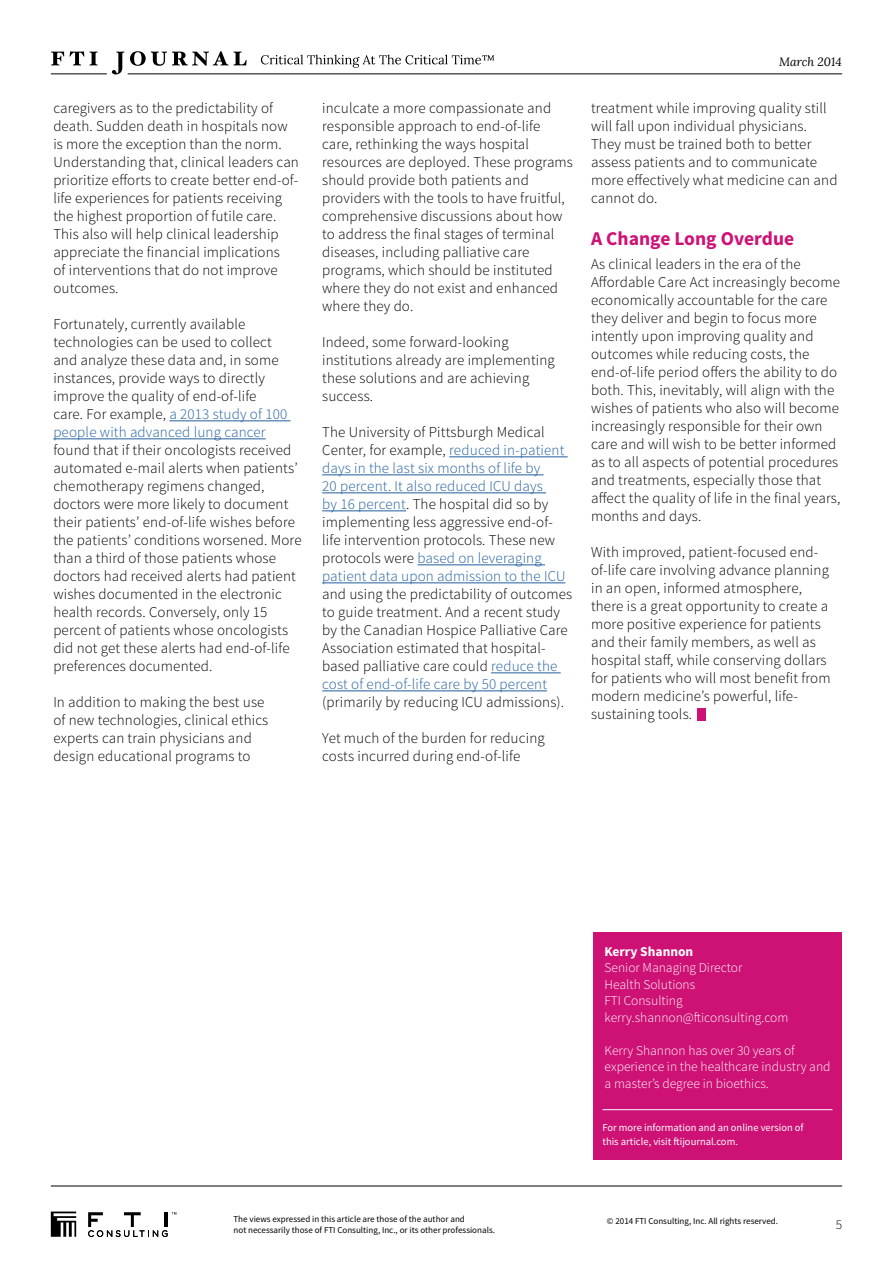
<style>
.page{position:relative;width:893px;height:1263px;background:#fff}
.page>*{position:absolute;margin:0;border:0;box-sizing:border-box;transform-origin:0 0}
.t1{font:700 19.5px "Source Sans Pro";color:#ce1175}
.t2{font:300 15px/18px "Source Sans Pro";letter-spacing:.01em;color:#000}
.t3{font:300 13.5px/16.5px "Source Sans Pro";color:#fff}
.t4{font:700 13.5px "Source Sans Pro";color:#fff}
.t5{font:300 13.5px "Source Sans Pro";color:#000}
.t6{font:italic 12px "Lora";color:#000}
.t7{font:10.5px/13.5px "Source Sans Pro";color:#fff}
.t8{font:9px/10.5px "Source Sans Pro";color:#000}
.s1{color:#215e9e}
</style>
<div class="page">
<hr style="left:128px;top:73px;width:714px;height:1px;background:#000">
<svg style="left:51px;top:51px;width:196px;height:23px"></svg>
<svg style="left:261px;top:55px;width:233px;height:13px"></svg>
<hr style="left:51px;top:1185px;width:791px;height:1px;background:#000">
<svg style="left:51px;top:1211px;width:25px;height:26px"></svg>
<svg style="left:88px;top:1212px;width:88px;height:25px"></svg>
<hr style="left:169px;top:420px;width:121px;height:1px;background:#215e9e">
<hr style="left:53px;top:438px;width:213px;height:1px;background:#215e9e">
<hr style="left:449px;top:456px;width:119px;height:1px;background:#215e9e">
<hr style="left:322px;top:474px;width:222px;height:1px;background:#215e9e">
<hr style="left:322px;top:492px;width:224px;height:1px;background:#215e9e">
<hr style="left:322px;top:510px;width:84px;height:1px;background:#215e9e">
<hr style="left:417px;top:564px;width:128px;height:1px;background:#215e9e">
<hr style="left:322px;top:582px;width:243px;height:1px;background:#215e9e">
<hr style="left:491px;top:672px;width:70px;height:1px;background:#215e9e">
<hr style="left:322px;top:690px;width:225px;height:1px;background:#215e9e">
<div style="left:697px;top:708px;width:9px;height:12px;background:#ce1175"></div>
<div style="left:593px;top:932px;width:249px;height:228px;background:#ce1175"></div>
<hr style="left:602px;top:1109px;width:230px;height:1px;background:#fff">
<p class="t2" style="left:53px;top:99px;width:247px">caregivers as to the predictability of death. Sudden death in hospitals now is more the exception than the norm.<br>Understanding that, clinical leaders can prioritize efforts to create better end-of&shy;life experiences for patients receiving the highest proportion of futile care.<br>This also will help clinical leadership appreciate the financial implications<br>of interventions that do not improve outcomes.</p>
<p class="t2" style="left:53px;top:315px;width:235px">Fortunately, currently available technologies can be used to collect and analyze these data and, in some instances, provide ways to directly improve the quality of end-of-life care. For example, <span class="s1">a 2013 study of 100 people with advanced lung cancer</span></p>
<p class="t2" style="left:53px;top:441px;width:250px">found that if their oncologists received automated e-mail alerts when patients’ chemotherapy regimens changed, doctors were more likely to document their patients’ end-of-life wishes before the patients’ conditions worsened. More than a third of those patients whose doctors had received alerts had patient wishes documented in the electronic health records. Conversely, only 15 percent of patients whose oncologists did not get these alerts had end-of-life preferences documented.</p>
<p class="t2" style="left:53px;top:693px;width:216px">In addition to making the best use of new technologies, clinical ethics experts can train physicians and design educational programs to</p>
<p class="t2" style="left:322px;top:99px;width:252px">inculcate a more compassionate and responsible approach to end-of-life care, rethinking the ways hospital resources are deployed. These programs should provide both patients and providers with the tools to have fruitful, comprehensive discussions about how to address the final stages of terminal diseases, including palliative care programs, which should be instituted where they do not exist and enhanced where they do.</p>
<p class="t2" style="left:322px;top:333px;width:234px">Indeed, some forward-looking institutions already are implementing these solutions and are achieving success.</p>
<p class="t2" style="left:322px;top:423px;width:245px">The University of Pittsburgh Medical Center, for example, <span class="s1">reduced in-patient days in the last six months of life by<br>20 percent. It also reduced ICU days<br>by 16 percent</span>. The hospital did so by implementing less aggressive end-of&shy;life intervention protocols. These new protocols were <span class="s1">based on leveraging patient data upon admission to the ICU</span></p>
<p class="t2" style="left:322px;top:585px;width:252px">and using the predictability of outcomes to guide treatment. And a recent study by the Canadian Hospice Palliative Care Association estimated that hospital&shy;based palliative care could <span class="s1">reduce the cost of end-of-life care by 50 percent</span></p>
<p class="t2" style="left:322px;top:693px;width:243px">(primarily by reducing ICU admissions).</p>
<p class="t2" style="left:322px;top:729px;width:224px">Yet much of the burden for reducing costs incurred during end-of-life</p>
<p class="t6" style="left:779px;top:55px;width:64px">March 2014</p>
<p class="t2" style="left:591px;top:99px;width:248px">treatment while improving quality still will fall upon individual physicians.<br>They must be trained both to better assess patients and to communicate more effectively what medicine can and cannot do.</p>
<h1 class="t1" style="left:591px;top:226px;width:205px">A Change Long Overdue</h1>
<p class="t2" style="left:591px;top:255px;width:251px">As clinical leaders in the era of the Affordable Care Act increasingly become economically accountable for the care they deliver and begin to focus more intently upon improving quality and outcomes while reducing costs, the end-of-life period offers the ability to do both. This, inevitably, will align with the wishes of patients who also will become increasingly responsible for their own care and will wish to be better informed as to all aspects of potential procedures and treatments, especially those that affect the quality of life in the final years, months and days.</p>
<p class="t2" style="left:591px;top:543px;width:241px">With improved, patient-focused end&shy;of-life care involving advance planning in an open, informed atmosphere, there is a great opportunity to create a more positive experience for patients and their family members, as well as hospital staff, while conserving dollars for patients who will most benefit from modern medicine’s powerful, life&shy;sustaining tools.</p>
<p class="t4" style="left:605px;top:943px;width:90px">Kerry Shannon</p>
<p class="t3" style="left:605px;top:960px;width:185px">Senior Managing Director<br>Health Solutions<br>FTI Consulting kerry.shannon@fticonsulting.com</p>
<p class="t3" style="left:605px;top:1042px;width:227px">Kerry Shannon has over 30 years of experience in the healthcare industry and a master’s degree in bioethics.</p>
<p class="t7" style="left:602px;top:1121px;width:203px">For more information and an online version of this article, visit ftijournal.com.</p>
<p class="t8" style="left:234px;top:1214px;width:263px">The views expressed in this article are those of the author and<br>not necessarily those of FTI Consulting, Inc., or its other professionals.</p>
<p class="t8" style="left:607px;top:1215px;width:173px">© 2014 FTI Consulting, Inc. All rights reserved.</p>
<p class="t5" style="left:836px;top:1217px;width:8px">5</p>
</div>
